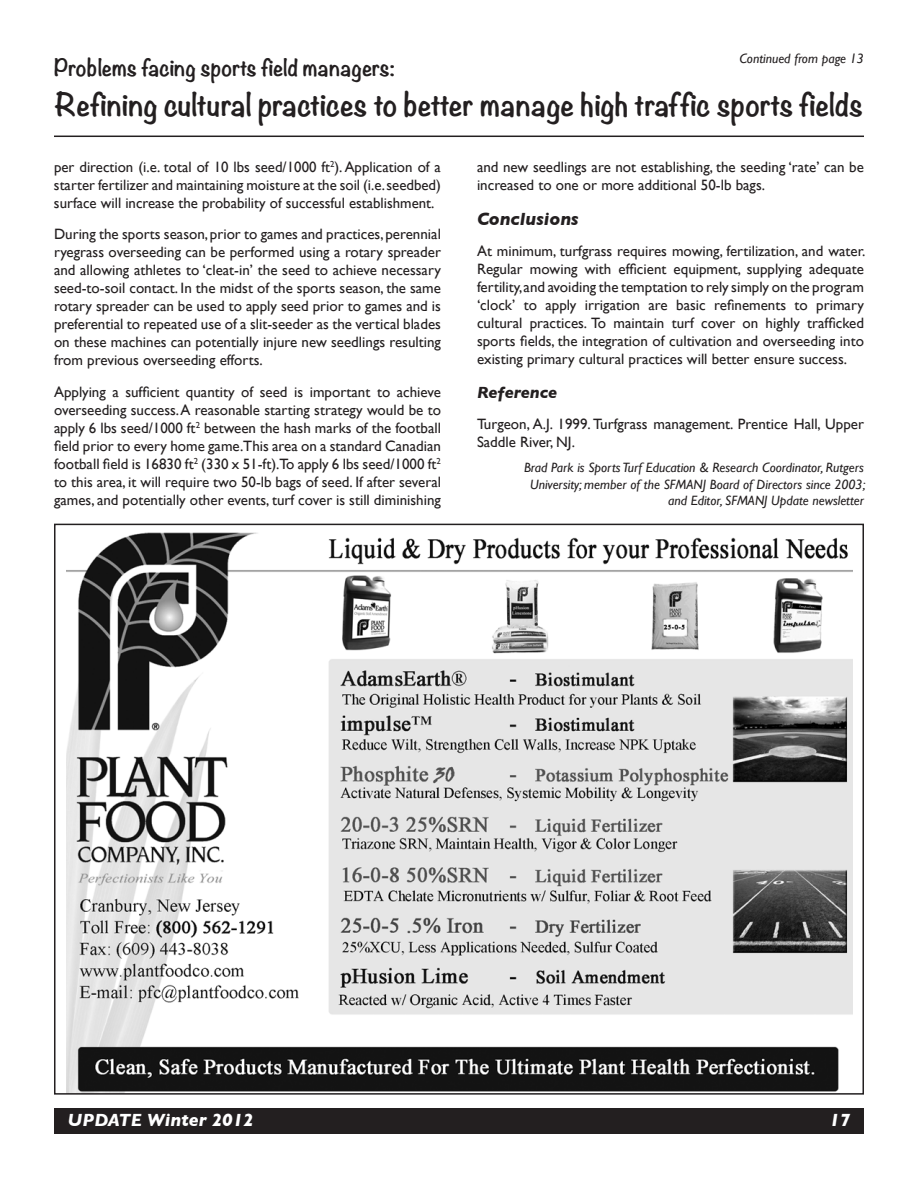
<style>
.page{position:relative;width:918px;height:1188px;background:#fff}
.page>*{position:absolute;margin:0;border:0;box-sizing:border-box;transform-origin:0 0}
.t1{font:700 28.5px "Noteworthy";color:#231f20}
.t2{font:700 21px "Noteworthy";color:#231f20}
.t3{font:italic 700 18px "Gill Sans";color:#fff}
.t4{font:italic 700 18px "Gill Sans";color:#231f20}
.t5{font:italic 700 16.5px "Gill Sans";color:#231f20}
.t6{font:15px/18px "Gill Sans";color:#231f20;text-align:justify}
.t7{font:italic 13.5px/16.2px "Gill Sans";color:#231f20;text-align:right}
</style>
<div class="page">
<div style="left:54px;top:1108px;width:810px;height:26px;background:#231f20"></div>
<hr style="left:54px;top:136px;width:810px;height:1px;background:#231f20">
<img style="left:66px;top:532px;width:787px;height:560px">
<p class="t7" style="left:740px;top:51px;width:126px">Continued from page 13</p>
<h2 class="t2" style="left:54px;top:49px;width:343px">Problems facing sports field managers:</h2>
<h1 class="t1" style="left:54px;top:80px;width:811px">Refining cultural practices to better manage high traffic sports fields</h1>
<p class="t6" style="left:54px;top:158px;width:389px">per direction (i.e. total of 10 lbs seed/1000 ft<sup>2</sup>). Application of a starter fertilizer and maintaining moisture at the soil (i.e. seedbed) surface will increase the probability of successful establishment.</p>
<p class="t6" style="left:54px;top:225px;width:389px">During the sports season, prior to games and practices, perennial ryegrass overseeding can be performed using a rotary spreader and allowing athletes to ‘cleat-in’ the seed to achieve necessary seed-to-soil contact. In the midst of the sports season, the same rotary spreader can be used to apply seed prior to games and is preferential to repeated use of a slit-seeder as the vertical blades on these machines can potentially injure new seedlings resulting from previous overseeding efforts.</p>
<p class="t6" style="left:54px;top:383px;width:389px">Applying a sufficient quantity of seed is important to achieve overseeding success. A reasonable starting strategy would be to apply 6 lbs seed/1000 ft<sup>2</sup> between the hash marks of the football field prior to every home game.This area on a standard Canadian football field is 16830 ft<sup>2</sup> (330 x 51-ft).To apply 6 lbs seed/1000 ft<sup>2 </sup>to this area, it will require two 50-lb bags of seed. If after several games, and potentially other events, turf cover is still diminishing</p>
<p class="t6" style="left:477px;top:158px;width:388px">and new seedlings are not establishing, the seeding ‘rate’ can be increased to one or more additional 50-lb bags.</p>
<p class="t4" style="left:477px;top:208px;width:103px">Conclusions</p>
<p class="t6" style="left:477px;top:242px;width:390px">At minimum, turfgrass requires mowing, fertilization, and water.<br>Regular mowing with efficient equipment, supplying adequate fertility, and avoiding the temptation to rely simply on the program ‘clock’ to apply irrigation are basic refinements to primary cultural practices. To maintain turf cover on highly trafficked sports fields, the integration of cultivation and overseeding into existing primary cultural practices will better ensure success.</p>
<p class="t5" style="left:477px;top:382px;width:82px">Reference</p>
<p class="t6" style="left:477px;top:415px;width:389px">Turgeon, A.J. 1999. Turfgrass management. Prentice Hall, Upper<br>Saddle River, NJ.</p>
<p class="t7" style="left:524px;top:460px;width:343px">Brad Park is Sports Turf Education &amp; Research Coordinator, Rutgers<br>University; member of the SFMANJ Board of Directors since 2003; and Editor, SFMANJ Update newsletter</p>
<p class="t3" style="left:68px;top:1109px;width:188px">UPDATE Winter 2012</p>
<p class="t3" style="left:830px;top:1109px;width:22px">17</p>
</div>
